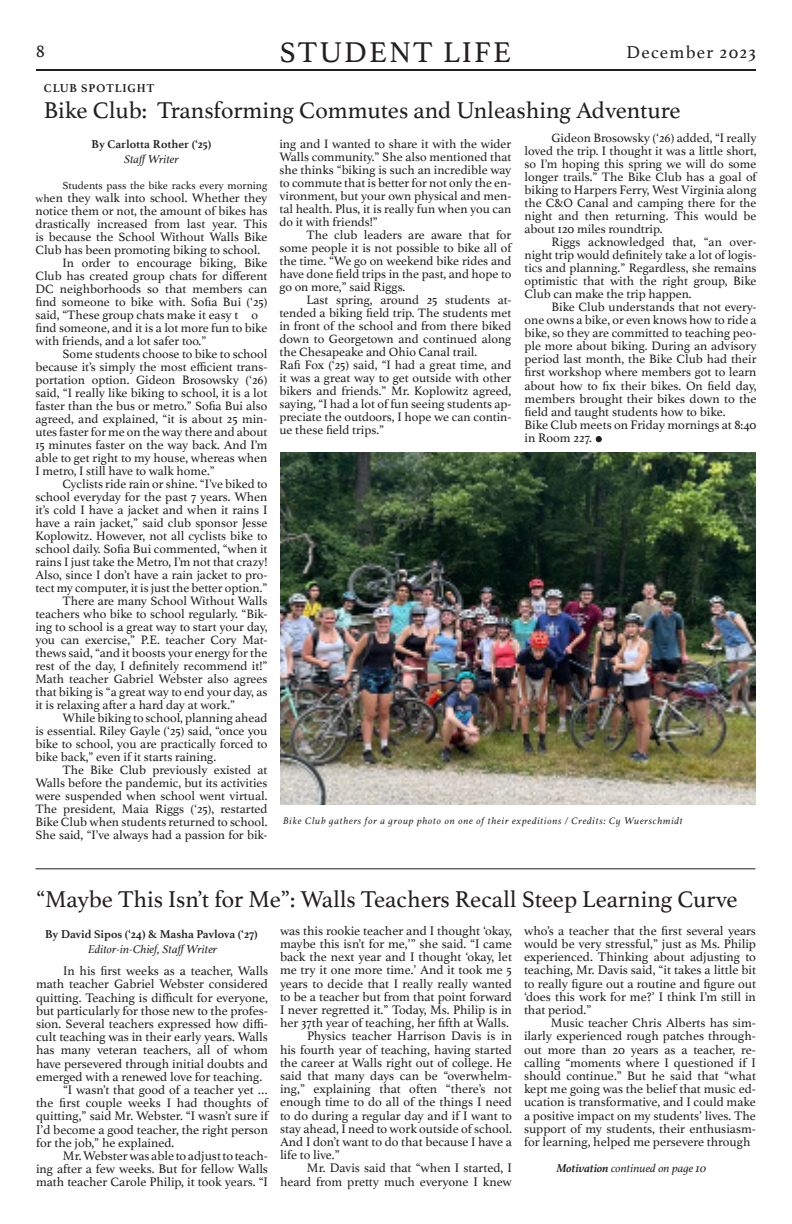
<style>
.page{position:relative;width:792px;height:1224px;background:#fff}
.page>*{position:absolute;margin:0;border:0;box-sizing:border-box;transform-origin:0 0}
.t1{font:30px "Athelas";letter-spacing:.07em;color:#231f20}
.t2{font:24px "Athelas";color:#231f20}
.t3{font:18px "Athelas";letter-spacing:.07em;color:#231f20}
.t4{font:13px/13.2px "Athelas";color:#231f20;text-align:justify}
.t5{font:12.8px/13px "Athelas";color:#231f20;text-align:justify}
.t6{font:italic 12px "Athelas";color:#231f20}
.t7{font:700 12px "Athelas";color:#231f20}
.t8{font:700 12px "Athelas";letter-spacing:.07em;color:#231f20}
.t9{font:11px "Athelas";color:#231f20}
.t10{font:italic 10px "Athelas";letter-spacing:.07em;color:#231f20}
.s1{font-size:11px}
.s2{font-size:13px}
.s3{font-weight:700}
.s4{color:#fff}
</style>
<div class="page">
<hr style="left:36px;top:69px;width:720px;height:2px;background:#231f20">
<hr style="left:35px;top:868px;width:720px;height:1px;background:#231f20">
<svg style="left:596px;top:436px;width:6px;height:6px"></svg>
<img style="left:281px;top:453px;width:475px;height:351px">
<p class="t3" style="left:36px;top:37px;width:10px">8</p>
<p class="t1" style="left:280px;top:29px;width:233px">STUDENT LIFE</p>
<p class="t3" style="left:627px;top:37px;width:131px">December 2023</p>
<p class="t8" style="left:44px;top:78px;width:112px">CLUB SPOTLIGHT</p>
<p class="t2" style="left:44px;top:91px;width:638px">Bike Club: Transforming Commutes and Unleashing Adventure</p>
<p class="t7" style="left:92px;top:135px;width:121px">By Carlotta Rother (‘25)</p>
<p class="t6" style="left:124px;top:149px;width:56px">Staff Writer</p>
<p class="t9" style="left:62px;top:177px;width:206px">Students pass the bike racks every morning</p>
<p class="t5" style="left:35px;top:191px;width:233px"><span class="s1">wh</span><span class="s2">e</span>n they walk into school. Whether they notice them or not, the amount of bikes has drastically increased from last year. This is because the School Without Walls Bike Club has been promoting biking to school.</p>
<p class="t5" style="left:35px;top:256px;width:234px;text-align:left;text-indent:27px">In order to encourage biking, Bike Club has created group chats for different DC neighborhoods so that members can find someone to bike with. Sofia Bui (‘25) said, “These group chats make it easy t o find someone, and it is a lot more fun to bike with friends, and a lot safer too.”</p>
<p class="t5" style="left:35px;top:347px;width:234px;text-indent:27px">Some students choose to bike to school because it’s simply the most efficient trans&shy;portation option. Gideon Brosowsky (‘26) said, “I really like biking to school, it is a lot faster than the bus or metro.” Sofia Bui also agreed, and explained, “it is about 25 min&shy;utes faster for me on the way there and about 15 minutes faster on the way back. And I’m able to get right to my house, whereas when I metro, I still have to walk home.”</p>
<p class="t5" style="left:35px;top:477px;width:234px;text-indent:27px">Cyclists ride rain or shine. “I’ve biked to school everyday for the past 7 years. When it’s cold I have a jacket and when it rains I have a rain jacket,” said club sponsor Jesse Koplowitz. However, not all cyclists bike to school daily. Sofia Bui commented, “when it rains I just take the Metro, I’m not that crazy!<br>Also, since I don’t have a rain jacket to pro&shy;tect my computer, it is just the better option.”</p>
<p class="t5" style="left:35px;top:594px;width:234px;text-indent:27px">There are many School Without Walls teachers who bike to school regularly. “Bik&shy;ing to school is a great way to start your day, you can exercise,” P.E. teacher Cory Mat&shy;thews said, “and it boosts your energy for the rest of the day, I definitely recommend it!” Math teacher Gabriel Webster also agrees that biking is “a great way to end your day, as it is relaxing after a hard day at work.”</p>
<p class="t5" style="left:35px;top:711px;width:234px;text-indent:27px">While biking to school, planning ahead is essential. Riley Gayle (‘25) said, “once you bike to school, you are practically forced to bike back,” even if it starts raining.</p>
<p class="t5" style="left:35px;top:763px;width:234px;text-indent:27px">The Bike Club previously existed at Walls before the pandemic, but its activities were suspended when school went virtual.<br>The president, Maia Riggs (‘25), restarted Bike Club when students returned to school.<br>She said, “I’ve always had a passion for bik-</p>
<p class="t5" style="left:279px;top:137px;width:234px">ing and I wanted to share it with the wider Walls community.” She also mentioned that she thinks “biking is such an incredible way to commute that is better for not only the en&shy;vironment, but your own physical and men&shy;tal health. Plus, it is really fun when you can do it with friends!”</p>
<p class="t5" style="left:279px;top:228px;width:234px;text-indent:27px">The club leaders are aware that for some people it is not possible to bike all of the time. “We go on weekend bike rides and have done field trips in the past, and hope to go on more,” said Riggs.</p>
<p class="t5" style="left:279px;top:293px;width:234px;text-indent:27px">Last spring, around 25 students at&shy;tended a biking field trip. The students met in front of the school and from there biked down to Georgetown and continued along the Chesapeake and Ohio Canal trail.</p>
<p class="t5" style="left:279px;top:358px;width:234px">Rafi Fox (‘25) said, “I had a great time, and it was a great way to get outside with other bikers and friends.” Mr. Koplowitz agreed, saying, “I had a lot of fun seeing students ap&shy;preciate the outdoors, I hope we can contin&shy;ue these field trips.”</p>
<p class="t5" style="left:525px;top:131px;width:234px;text-indent:27px">Gideon Brosowsky (‘26) added, “I really loved the trip. I thought it was a little short, so I’m hoping this spring we will do some longer trails.” The Bike Club has a goal of biking to Harpers Ferry, West Virginia along the C&amp;O Canal and camping there for the night and then returning. This would be about 120 miles roundtrip.</p>
<p class="t5" style="left:525px;top:235px;width:234px;text-indent:27px">Riggs acknowledged that, “an over&shy;night trip would definitely take a lot of logis&shy;tics and planning.” Regardless, she remains optimistic that with the right group, Bike Club can make the trip happen.</p>
<p class="t5" style="left:525px;top:300px;width:234px;text-indent:27px">Bike Club understands that not every&shy;one owns a bike, or even knows how to ride a bike, so they are committed to teaching peo&shy;ple more about biking. During an advisory period last month, the Bike Club had their first workshop where members got to learn about how to fix their bikes. On field <span class="s2">day,</span></p>
<p class="t4" style="left:525px;top:391px;width:234px">members brought their bikes down to the field and taught students how to bike.</p>
<p class="t4" style="left:525px;top:418px;width:234px">Bike Club meets on Friday mornings at 8:40 in Room 227.</p>
<p class="t10" style="left:283px;top:813px;width:401px">Bike Club gathers for a group photo on one of their expeditions / Credits: Cy Wuerschmidt</p>
<p class="t2" style="left:36px;top:880px;width:703px">“Maybe This Isn’t for Me”: Walls Teachers Recall Steep Learning Curve</p>
<p class="t7" style="left:45px;top:925px;width:214px">By David Sipos (‘24) &amp; Masha Pavlova (‘27)</p>
<p class="t6" style="left:88px;top:939px;width:131px">Editor-in-Chief, Staff Writer</p>
<p class="t4" style="left:36px;top:964px;width:234px;text-indent:27px">In his first weeks as a teacher, Walls math teacher Gabriel Webster considered quitting. Teaching is difficult for everyone, but particularly for those new to the profes&shy;sion. Several teachers expressed how diffi&shy;cult teaching was in their early years. Walls has many veteran teachers, all of whom have persevered through initial doubts and emerged with a renewed love for teaching.</p>
<p class="t4" style="left:36px;top:1083px;width:234px;text-indent:27px">“I wasn’t that good of a teacher yet … the first couple weeks I had thoughts of quitting,” said Mr. Webster. “I wasn’t sure if I’d become a good teacher, the right person for the job,” he explained.</p>
<p class="t4" style="left:36px;top:1149px;width:234px;text-indent:27px">Mr.Websterwas able toadjusttoteach&shy;ing after a few weeks. But for fellow Walls math teacher Carole Philip, it took years. “I</p>
<p class="t4" style="left:280px;top:924px;width:234px">was this rookie teacher and I thought ‘okay, maybe this isn’t for me,’” she said. “I came back the next year and I thought ‘okay, let me try it one more time.’ And it took me 5 years to decide that I really really wanted to be a teacher but from that point forward I never regretted it.” Today, Ms. Philip is in her 37th year of teaching, her fifth at Walls.</p>
<p class="t4" style="left:280px;top:1029px;width:234px;text-indent:27px">Physics teacher Harrison Davis is in his fourth year of teaching, having started the career at Walls right out of college. He said that many days can be “overwhelm&shy;ing,” explaining that often “there’s not enough time to do all of the things I need to do during a regular day and if I want to stay ahead, I need to work outside of school.<br>And I don’t want to do that because I have a life to live.”</p>
<p class="t4" style="left:280px;top:1161px;width:233px;text-align:right">Mr. Davis said that “when I started, I heard from pretty much everyone I knew</p>
<p class="t4" style="left:524px;top:924px;width:234px">who’s a teacher that the first several years would be very stressful,” just as Ms. Philip experienced. Thinking about adjusting to teaching, Mr. Davis said, “it takes a little bit to really figure out a routine and figure out ‘does this work for me?’ I think I’m still in that period.”</p>
<p class="t4" style="left:524px;top:1016px;width:234px;text-indent:27px">Music teacher Chris Alberts has sim&shy;ilarly experienced rough patches through&shy;out more than 20 years as a teacher, re&shy;calling “moments where I questioned if I should continue.” But he said that “what kept me going was the belief that music ed&shy;ucation is transformative, and I could make a positive impact on my students’ lives. The support of my students, their enthusiasm&shy;for learning, helped me persevere through</p>
<p class="t6" style="left:556px;top:1158px;width:156px"><span class="s3">Motivation</span> continued on page 10<span class="s4">s</span></p>
</div>
